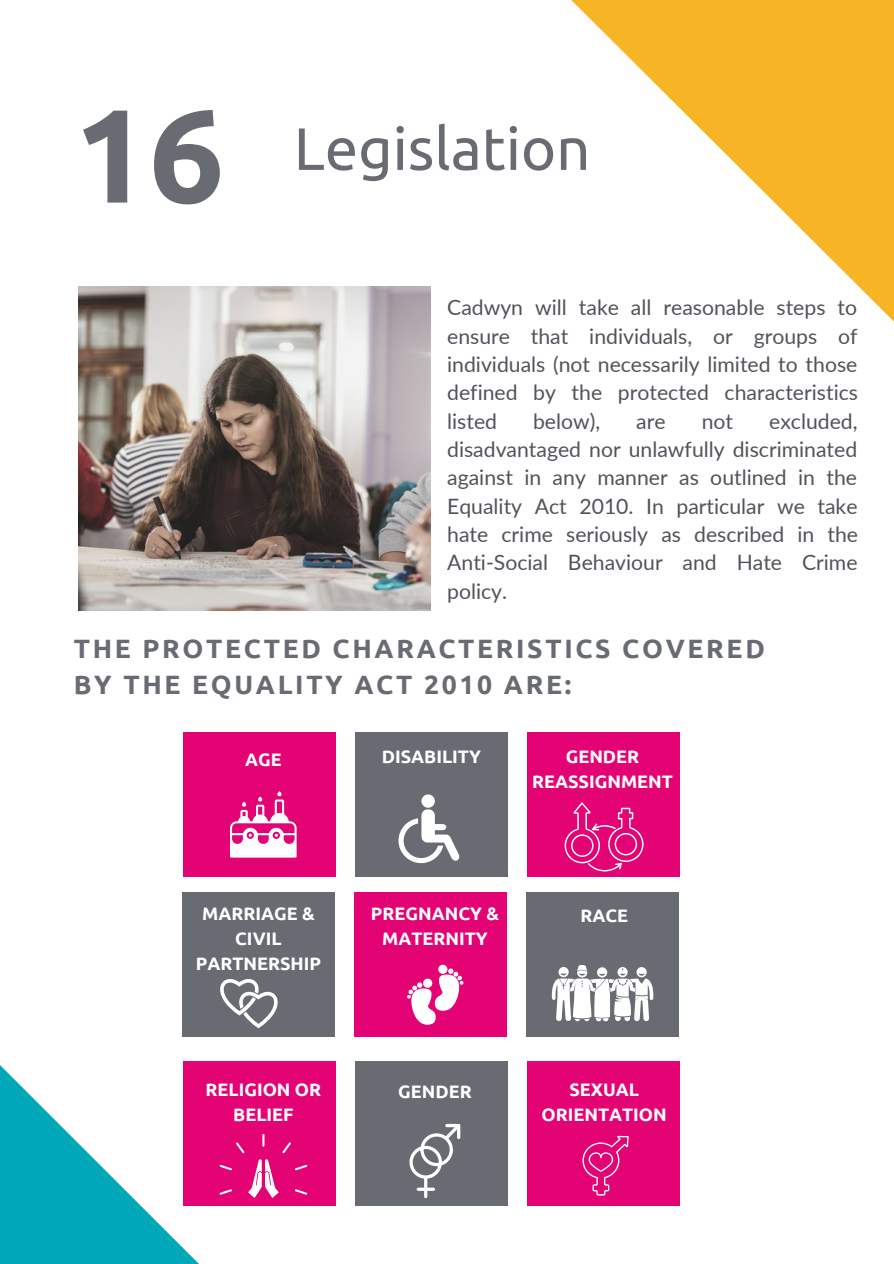
<style>
.page{position:relative;width:894px;height:1264px;background:#fff}
.page>*{position:absolute;margin:0;border:0;box-sizing:border-box;transform-origin:0 0}
.t1{font:700 132.6px "Ubuntu";color:#696b73}
.t2{font:59.7px "Ubuntu";color:#696b73}
.t3{font:700 26.55px/36px "Ubuntu";letter-spacing:.1em;color:#696b73}
.t4{font:21.15px/28.3px "Lato";color:#51535a;text-align:justify}
.t5{font:700 18px/24.8px "Ubuntu";color:#fff;text-align:center}
</style>
<div class="page">
<svg style="left:0;top:1065px;width:228px;height:198px;fill:#00a7b8"></svg>
<svg style="left:571px;top:0;width:322px;height:321px"></svg>
<div style="left:527px;top:732px;width:153px;height:144px;background:#e40375"></div>
<img style="left:79px;top:286px;width:351px;height:325px">
<div style="left:182px;top:892px;width:152px;height:144px;background:#696b73"></div>
<svg style="left:220px;top:979px;width:57px;height:49px"></svg>
<div style="left:183px;top:732px;width:153px;height:144px;background:#e40375"></div>
<svg style="left:230px;top:791px;width:66px;height:66px"></svg>
<div style="left:183px;top:1061px;width:153px;height:144px;background:#e40375"></div>
<svg style="left:248px;top:1159px;width:31px;height:38px"></svg>
<svg style="left:262px;top:1133px;width:2px;height:13px"></svg>
<svg style="left:236px;top:1142px;width:8px;height:11px"></svg>
<svg style="left:219px;top:1164px;width:13px;height:6px"></svg>
<svg style="left:219px;top:1189px;width:13px;height:5px"></svg>
<svg style="left:295px;top:1189px;width:12px;height:5px"></svg>
<svg style="left:295px;top:1164px;width:12px;height:6px"></svg>
<svg style="left:282px;top:1142px;width:9px;height:11px"></svg>
<div style="left:355px;top:1061px;width:152px;height:144px;background:#696b73"></div>
<svg style="left:409px;top:1123px;width:51px;height:75px"></svg>
<div style="left:355px;top:732px;width:152px;height:144px;background:#696b73"></div>
<div style="left:421px;top:794px;width:14px;height:13px;background:#fff;border-radius:50%"></div>
<svg style="left:398px;top:809px;width:61px;height:54px"></svg>
<div style="left:354px;top:892px;width:152px;height:144px;background:#e40375"></div>
<svg style="left:407px;top:964px;width:56px;height:60px"></svg>
<div style="left:527px;top:1061px;width:153px;height:144px;background:#e40375"></div>
<svg style="left:582px;top:1135px;width:46px;height:60px"></svg>
<svg style="left:564px;top:802px;width:79px;height:69px"></svg>
<div style="left:526px;top:892px;width:152px;height:145px;background:#696b73"></div>
<svg style="left:551px;top:965px;width:102px;height:56px"></svg>
<p class="t1" style="left:74px;top:79px;width:152px">16</p>
<p class="t2" style="left:294px;top:114px;width:298px">Legislation</p>
<p class="t4" style="left:447px;top:293px;width:412px">Cadwyn will take all reasonable steps to ensure that individuals, or groups of individuals (not necessarily limited to those defined by the protected characteristics listed</p>
<p class="t4" style="left:533px;top:406px;width:69px">below),</p>
<p class="t4" style="left:636px;top:406px;width:31px">are</p>
<p class="t4" style="left:701px;top:406px;width:33px">not</p>
<p class="t4" style="left:447px;top:406px;width:412px;text-indent:322px">excluded, disadvantaged nor unlawfully discriminated against in any manner as outlined in the Equality Act 2010. In particular we take hate crime seriously as described in the Anti-Social Behaviour and Hate Crime policy.</p>
<p class="t3" style="left:74px;top:630px;width:692px">THE PROTECTED CHARACTERISTICS COVERED<br>BY THE EQUALITY ACT 2010 ARE:</p>
<p class="t5" style="left:245px;top:747px;width:38px">AGE</p>
<p class="t5" style="left:196px;top:901px;width:127px">MARRIAGE &amp;<br>CIVIL<br>PARTNERSHIP</p>
<p class="t5" style="left:382px;top:744px;width:101px">DISABILITY</p>
<p class="t5" style="left:532px;top:744px;width:142px">GENDER<br>REASSIGNMENT</p>
<p class="t5" style="left:371px;top:901px;width:130px">PREGNANCY &amp;<br>MATERNITY</p>
<p class="t5" style="left:580px;top:903px;width:49px">RACE</p>
<p class="t5" style="left:205px;top:1076px;width:117px">RELIGION OR<br>BELIEF</p>
<p class="t5" style="left:398px;top:1078px;width:75px">GENDER</p>
<p class="t5" style="left:541px;top:1076px;width:127px">SEXUAL<br>ORIENTATION</p>
</div>
